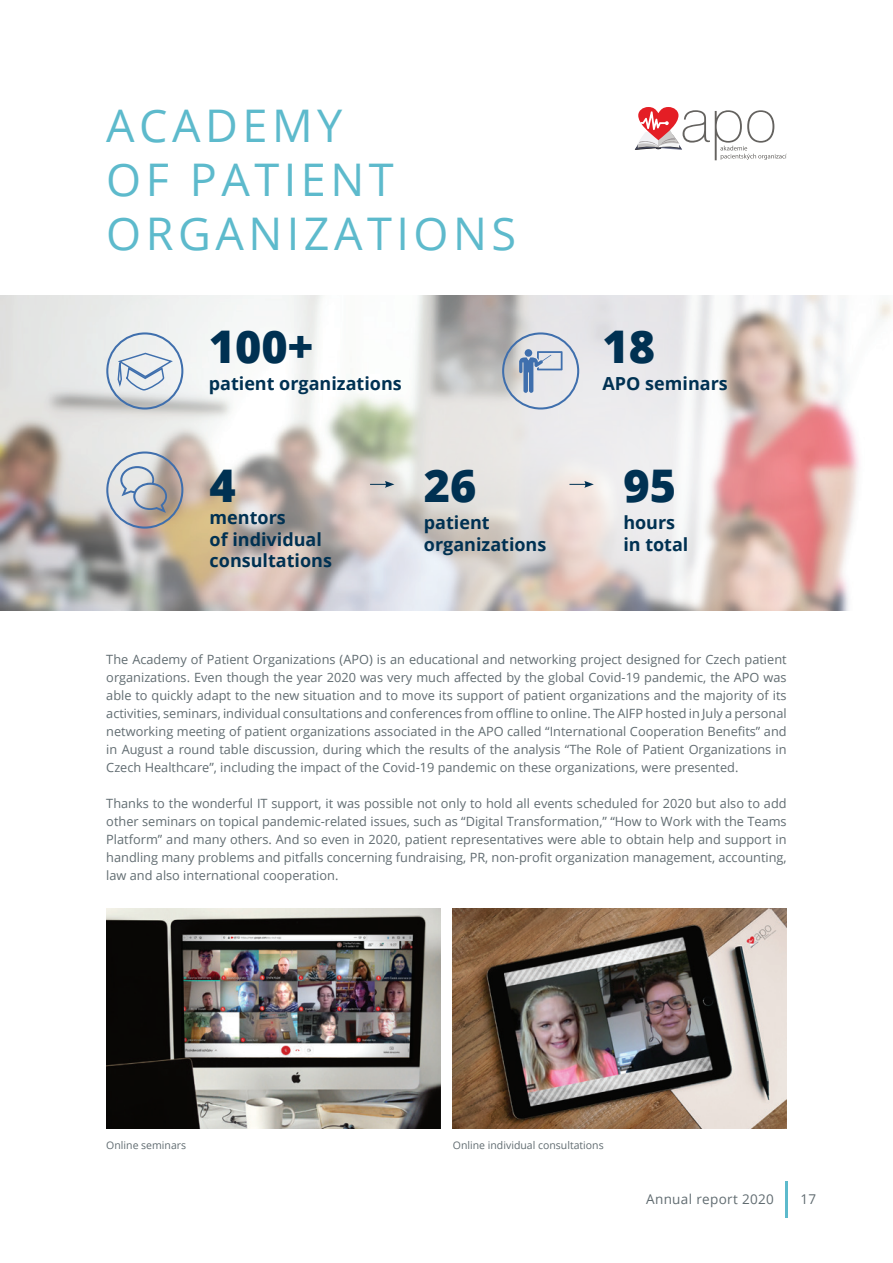
<style>
.page{position:relative;width:893px;height:1263px;background:#fff}
.page>*{position:absolute;margin:0;border:0;box-sizing:border-box;transform-origin:0 0}
.t1{font:45px/54px "Open Sans";letter-spacing:.1em;color:#5dbacc}
.t2{font:800 45px "Open Sans";color:#003152}
.t3{font:700 18px/21.6px "Open Sans";color:#003152}
.t4{font:13.5px "Open Sans";letter-spacing:.025em;color:#616c71}
.t5{font:12.75px/18px "Open Sans";color:#616c71;text-align:justify}
.t6{font:10.5px "Open Sans";color:#616c71}
</style>
<div class="page">
<hr style="left:786px;top:1182px;width:2px;height:36px;background:#5dbacc">
<img style="left:1px;top:295px;width:892px;height:315px">
<div style="left:106px;top:332px;width:77px;height:77px;border:2px solid #3f6fad;border-radius:50%"></div>
<div style="left:106px;top:451px;width:77px;height:78px;border:2px solid #3f6fad;border-radius:50%"></div>
<div style="left:502px;top:332px;width:77px;height:77px;border:2px solid #3f6fad;border-radius:50%"></div>
<svg style="left:519px;top:349px;width:43px;height:44px"></svg>
<svg style="left:635px;top:107px;width:152px;height:53px"></svg>
<svg style="left:120px;top:466px;width:47px;height:47px"></svg>
<svg style="left:569px;top:481px;width:25px;height:7px"></svg>
<svg style="left:370px;top:481px;width:24px;height:7px"></svg>
<svg style="left:116px;top:352px;width:59px;height:39px"></svg>
<img style="left:453px;top:909px;width:334px;height:220px">
<img style="left:106px;top:909px;width:334px;height:220px">
<h1 class="t1" style="left:106px;top:98px;width:411px">ACADEMY<br>OF PATIENT<br>ORGANIZATIONS</h1>
<h1 class="t2" style="left:209px;top:312px;width:106px">100+</h1>
<h2 class="t3" style="left:209px;top:372px;width:195px">patient organizations</h2>
<h1 class="t2" style="left:210px;top:452px;width:28px">4</h1>
<h2 class="t3" style="left:210px;top:506px;width:124px">mentors<br>of individual consultations</h2>
<h1 class="t2" style="left:424px;top:452px;width:54px">26</h1>
<h2 class="t3" style="left:424px;top:511px;width:124px">patient organizations</h2>
<h1 class="t2" style="left:602px;top:312px;width:54px">18</h1>
<h2 class="t3" style="left:602px;top:372px;width:127px">APO seminars</h2>
<h1 class="t2" style="left:623px;top:452px;width:54px">95</h1>
<h2 class="t3" style="left:623px;top:511px;width:67px">hours in total</h2>
<p class="t5" style="left:106px;top:650px;width:682px">The Academy of Patient Organizations (APO) is an educational and networking project designed for Czech patient organizations. Even though the year 2020 was very much affected by the global Covid-19 pandemic, the APO was able to quickly adapt to the new situation and to move its support of patient organizations and the majority of its activities, seminars, individual consultations and conferences from offline to online. The AIFP hosted in July a personal networking meeting of patient organizations associated in the APO called “International Cooperation Benefits” and in August a round table discussion, during which the results of the analysis “The Role of Patient Organizations in Czech Healthcare”, including the impact of the Covid-19 pandemic on these organizations, were presented.</p>
<p class="t5" style="left:106px;top:794px;width:682px">Thanks to the wonderful IT support, it was possible not only to hold all events scheduled for 2020 but also to add other seminars on topical pandemic-related issues, such as “Digital Transformation,” “How to Work with the Teams Platform” and many others. And so even in 2020, patient representatives were able to obtain help and support in handling many problems and pitfalls concerning fundraising, PR, non-profit organization management, accounting, law and also international cooperation.</p>
<p class="t6" style="left:106px;top:1138px;width:81px">Online seminars</p>
<p class="t6" style="left:453px;top:1138px;width:152px">Online individual consultations</p>
<p class="t4" style="left:646px;top:1190px;width:129px">Annual report 2020</p>
<p class="t4" style="left:800px;top:1190px;width:17px">17</p>
</div>
